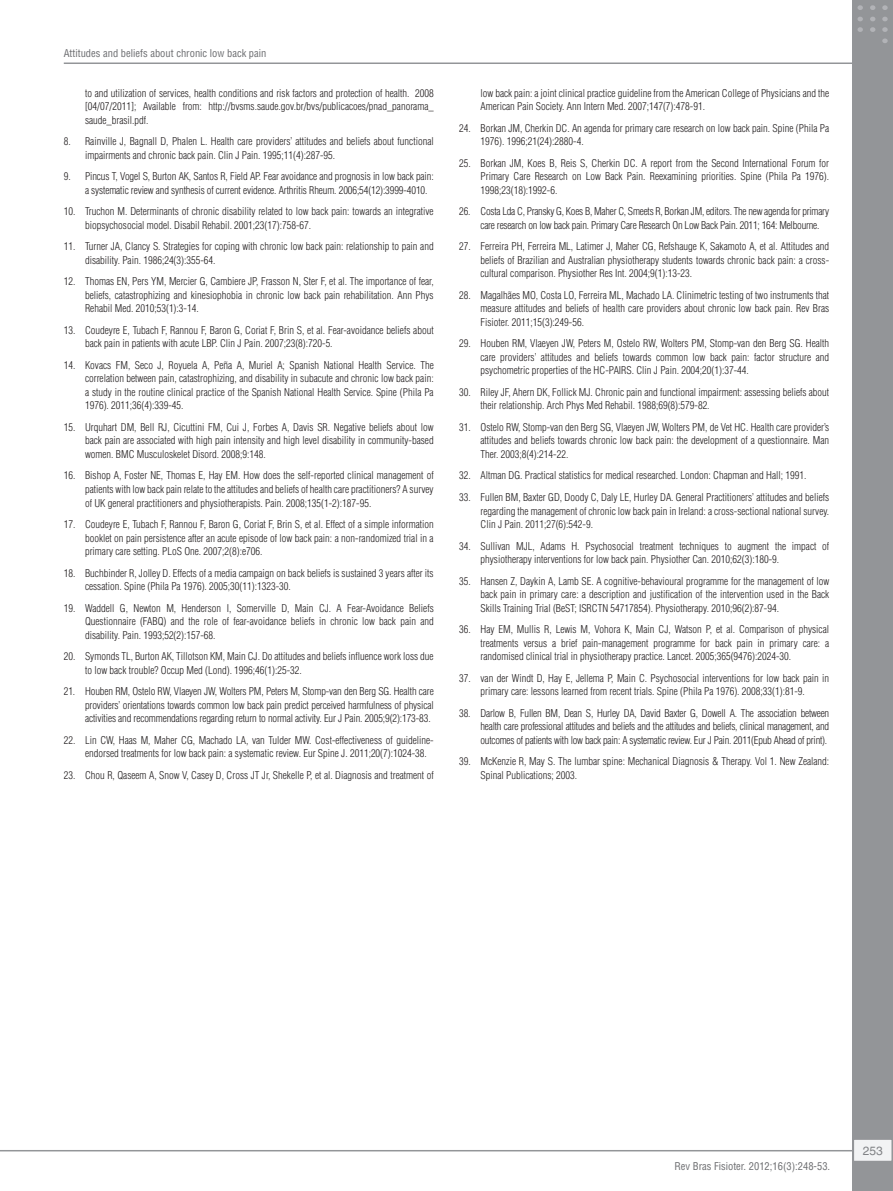
<style>
.page{position:relative;width:893px;height:1191px;background:#fff}
.page>*{position:absolute;margin:0;border:0;box-sizing:border-box;transform-origin:0 0}
.t1{font:12px "Helvetica LT Std";color:#808285}
.z05_4_referencias{font:300 condensed 10.5px/13.5px "Helvetica LT Std";color:#231f20;text-align:justify}
.z05_4_referencias-2{font:300 condensed 10.5px/13.5px "Helvetica LT Std";letter-spacing:-.02em;color:#231f20}
.t2{font:condensed 10.5px "Helvetica LT Std";color:#6c6d70}
</style>
<div class="page">
<hr style="left:0;top:1150px;width:879px;height:1px;background:#939598">
<hr style="left:64px;top:62px;width:810px;height:2px;background:#939598">
<div style="left:853px;top:0;width:40px;height:1191px;background:#939598"></div>
<div style="left:853px;top:1139px;width:39px;height:22px;background:#f2f3f4"></div>
<div style="left:853px;top:1138px;width:40px;height:24px;border:2px solid #939598"></div>
<svg style="left:857px;top:27px;width:6px;height:5px"></svg>
<svg style="left:857px;top:17px;width:6px;height:4px"></svg>
<svg style="left:857px;top:5px;width:6px;height:5px"></svg>
<svg style="left:870px;top:27px;width:5px;height:5px"></svg>
<svg style="left:870px;top:17px;width:5px;height:4px"></svg>
<svg style="left:870px;top:5px;width:5px;height:5px"></svg>
<svg style="left:882px;top:27px;width:6px;height:5px"></svg>
<svg style="left:882px;top:38px;width:6px;height:5px"></svg>
<svg style="left:882px;top:17px;width:6px;height:4px"></svg>
<svg style="left:882px;top:5px;width:6px;height:5px"></svg>
<p class="t2" style="left:64px;top:46px;width:204px">Attitudes and beliefs about chronic low back pain</p>
<p class="z05_4_referencias" style="left:85px;top:86px;width:350px">to and utilization of services, health conditions and risk factors and protection of health. 2008 [04/07/2011]; Available from: http://bvsms.saude.gov.br/bvs/publicacoes/pnad_panorama_ saude_brasil.pdf.</p>
<p class="z05_4_referencias" style="left:85px;top:135px;width:350px;text-indent:-21px">8. Rainville J, Bagnall D, Phalen L. Health care providers’ attitudes and beliefs about functional impairments and chronic back pain. Clin J Pain. 1995;11(4):287-95.</p>
<p class="z05_4_referencias" style="left:85px;top:170px;width:350px;text-indent:-21px">9. Pincus T, Vogel S, Burton AK, Santos R, Field AP. Fear avoidance and prognosis in low back pain: a systematic review and synthesis of current evidence. Arthritis Rheum. 2006;54(12):3999-4010.</p>
<p class="z05_4_referencias" style="left:85px;top:205px;width:350px;text-indent:-21px">10. Truchon M. Determinants of chronic disability related to low back pain: towards an integrative biopsychosocial model. Disabil Rehabil. 2001;23(17):758-67.</p>
<p class="z05_4_referencias" style="left:85px;top:240px;width:350px;text-indent:-21px">11. Turner JA, Clancy S. Strategies for coping with chronic low back pain: relationship to pain and disability. Pain. 1986;24(3):355-64.</p>
<p class="z05_4_referencias" style="left:85px;top:275px;width:350px;text-indent:-21px">12. Thomas EN, Pers YM, Mercier G, Cambiere JP, Frasson N, Ster F, et al. The importance of fear, beliefs, catastrophizing and kinesiophobia in chronic low back pain rehabilitation. Ann Phys Rehabil Med. 2010;53(1):3-14.</p>
<p class="z05_4_referencias" style="left:85px;top:323px;width:350px;text-indent:-21px">13. Coudeyre E, Tubach F, Rannou F, Baron G, Coriat F, Brin S, et al. Fear-avoidance beliefs about back pain in patients with acute LBP. Clin J Pain. 2007;23(8):720-5.</p>
<p class="z05_4_referencias" style="left:85px;top:358px;width:350px;text-indent:-21px">14. Kovacs FM, Seco J, Royuela A, Peña A, Muriel A; Spanish National Health Service. The correlation between pain, catastrophizing, and disability in subacute and chronic low back pain: a study in the routine clinical practice of the Spanish National Health Service. Spine (Phila Pa 1976). 2011;36(4):339-45.</p>
<p class="z05_4_referencias" style="left:85px;top:420px;width:350px;text-indent:-21px">15. Urquhart DM, Bell RJ, Cicuttini FM, Cui J, Forbes A, Davis SR. Negative beliefs about low back pain are associated with high pain intensity and high level disability in community-based women. BMC Musculoskelet Disord. 2008;9:148.</p>
<p class="z05_4_referencias" style="left:85px;top:469px;width:350px;text-indent:-21px">16. Bishop A, Foster NE, Thomas E, Hay EM. How does the self-reported clinical management of patients with low back pain relate to the attitudes and beliefs of health care practitioners? A survey of UK general practitioners and physiotherapists. Pain. 2008;135(1-2):187-95.</p>
<p class="z05_4_referencias" style="left:85px;top:517px;width:350px;text-indent:-21px">17. Coudeyre E, Tubach F, Rannou F, Baron G, Coriat F, Brin S, et al. Effect of a simple information booklet on pain persistence after an acute episode of low back pain: a non-randomized trial in a primary care setting. PLoS One. 2007;2(8):e706.</p>
<p class="z05_4_referencias" style="left:85px;top:566px;width:350px;text-indent:-21px">18. Buchbinder R, Jolley D. Effects of a media campaign on back beliefs is sustained 3 years after its cessation. Spine (Phila Pa 1976). 2005;30(11):1323-30.</p>
<p class="z05_4_referencias" style="left:85px;top:601px;width:350px;text-indent:-21px">19. Waddell G, Newton M, Henderson I, Somerville D, Main CJ. A Fear-Avoidance Beliefs Questionnaire (FABQ) and the role of fear-avoidance beliefs in chronic low back pain and disability. Pain. 1993;52(2):157-68.</p>
<p class="z05_4_referencias" style="left:85px;top:649px;width:350px;text-indent:-21px">20. Symonds TL, Burton AK, Tillotson KM, Main CJ. Do attitudes and beliefs influence work loss due to low back trouble? Occup Med (Lond). 1996;46(1):25-32.</p>
<p class="z05_4_referencias" style="left:85px;top:684px;width:350px;text-indent:-21px">21. Houben RM, Ostelo RW, Vlaeyen JW, Wolters PM, Peters M, Stomp-van den Berg SG. Health care providers’ orientations towards common low back pain predict perceived harmfulness of physical activities and recommendations regarding return to normal activity. Eur J Pain. 2005;9(2):173-83.</p>
<p class="z05_4_referencias" style="left:85px;top:733px;width:350px;text-indent:-21px">22. Lin CW, Haas M, Maher CG, Machado LA, van Tulder MW. Cost-effectiveness of guideline&shy;endorsed treatments for low back pain: a systematic review. Eur Spine J. 2011;20(7):1024-38.</p>
<p class="z05_4_referencias" style="left:64px;top:768px;width:371px">23. Chou R, Qaseem A, Snow V, Casey D, Cross JT Jr, Shekelle P, et al. Diagnosis and treatment of</p>
<p class="z05_4_referencias" style="left:480px;top:86px;width:350px">low back pain: a joint clinical practice guideline from the American College of Physicians and the<br>American Pain Society. Ann Intern Med. 2007;147(7):478-91.</p>
<p class="z05_4_referencias" style="left:480px;top:121px;width:350px;text-indent:-21px">24. Borkan JM, Cherkin DC. An agenda for primary care research on low back pain. Spine (Phila Pa<br>1976). 1996;21(24):2880-4.</p>
<p class="z05_4_referencias" style="left:480px;top:156px;width:350px;text-indent:-21px">25. Borkan JM, Koes B, Reis S, Cherkin DC. A report from the Second International Forum for Primary Care Research on Low Back Pain. Reexamining priorities. Spine (Phila Pa 1976).<br>1998;23(18):1992-6.</p>
<p class="z05_4_referencias-2" style="left:480px;top:205px;width:350px;text-indent:-21px">26. Costa Lda C, Pransky G, Koes B, Maher C, Smeets R, Borkan JM, editors. The new agenda for primary care research on low back pain. Primary Care Research On Low Back Pain. 2011; 164: Melbourne.</p>
<p class="z05_4_referencias" style="left:480px;top:240px;width:350px;text-indent:-21px">27. Ferreira PH, Ferreira ML, Latimer J, Maher CG, Refshauge K, Sakamoto A, et al. Attitudes and beliefs of Brazilian and Australian physiotherapy students towards chronic back pain: a cross&shy;cultural comparison. Physiother Res Int. 2004;9(1):13-23.</p>
<p class="z05_4_referencias" style="left:480px;top:288px;width:350px;text-indent:-21px">28. Magalhães MO, Costa LO, Ferreira ML, Machado LA. Clinimetric testing of two instruments that measure attitudes and beliefs of health care providers about chronic low back pain. Rev Bras Fisioter. 2011;15(3):249-56.</p>
<p class="z05_4_referencias" style="left:480px;top:337px;width:350px;text-indent:-21px">29. Houben RM, Vlaeyen JW, Peters M, Ostelo RW, Wolters PM, Stomp-van den Berg SG. Health care providers’ attitudes and beliefs towards common low back pain: factor structure and psychometric properties of the HC-PAIRS. Clin J Pain. 2004;20(1):37-44.</p>
<p class="z05_4_referencias" style="left:480px;top:385px;width:350px;text-indent:-21px">30. Riley JF, Ahern DK, Follick MJ. Chronic pain and functional impairment: assessing beliefs about their relationship. Arch Phys Med Rehabil. 1988;69(8):579-82.</p>
<p class="z05_4_referencias" style="left:480px;top:420px;width:350px;text-indent:-21px">31. Ostelo RW, Stomp-van den Berg SG, Vlaeyen JW, Wolters PM, de Vet HC. Health care provider’s attitudes and beliefs towards chronic low back pain: the development of a questionnaire. Man Ther. 2003;8(4):214-22.</p>
<p class="z05_4_referencias" style="left:459px;top:469px;width:349px">32. Altman DG. Practical statistics for medical researched. London: Chapman and Hall; 1991.</p>
<p class="z05_4_referencias" style="left:480px;top:490px;width:350px;text-indent:-21px">33. Fullen BM, Baxter GD, Doody C, Daly LE, Hurley DA. General Practitioners’ attitudes and beliefs regarding the management of chronic low back pain in Ireland: a cross-sectional national survey.<br>Clin J Pain. 2011;27(6):542-9.</p>
<p class="z05_4_referencias" style="left:480px;top:539px;width:350px;text-indent:-21px">34. Sullivan MJL, Adams H. Psychosocial treatment techniques to augment the impact of physiotherapy interventions for low back pain. Physiother Can. 2010;62(3):180-9.</p>
<p class="z05_4_referencias" style="left:480px;top:574px;width:350px;text-indent:-21px">35. Hansen Z, Daykin A, Lamb SE. A cognitive-behavioural programme for the management of low back pain in primary care: a description and justification of the intervention used in the Back Skills Training Trial (BeST; ISRCTN 54717854). Physiotherapy. 2010;96(2):87-94.</p>
<p class="z05_4_referencias" style="left:480px;top:622px;width:350px;text-indent:-21px">36. Hay EM, Mullis R, Lewis M, Vohora K, Main CJ, Watson P, et al. Comparison of physical treatments versus a brief pain-management programme for back pain in primary care: a randomised clinical trial in physiotherapy practice. Lancet. 2005;365(9476):2024-30.</p>
<p class="z05_4_referencias" style="left:459px;top:671px;width:371px;text-align:center">37. van der Windt D, Hay E, Jellema P, Main C. Psychosocial interventions for low back pain in primary care: lessons learned from recent trials. Spine (Phila Pa 1976). 2008;33(1):81-9.</p>
<p class="z05_4_referencias" style="left:480px;top:706px;width:350px;text-indent:-21px">38. Darlow B, Fullen BM, Dean S, Hurley DA, David Baxter G, Dowell A. The association between health care professional attitudes and beliefs and the attitudes and beliefs, clinical management, and outcomes of patients with low back pain: A systematic review. Eur J Pain. 2011(Epub Ahead of print).</p>
<p class="z05_4_referencias" style="left:480px;top:754px;width:350px;text-indent:-21px">39. McKenzie R, May S. The lumbar spine: Mechanical Diagnosis &amp; Therapy. Vol 1. New Zealand:<br>Spinal Publications; 2003.</p>
<p class="t2" style="left:674px;top:1160px;width:157px">Rev Bras Fisioter. 2012;16(3):248-53.</p>
<p class="t1" style="left:863px;top:1143px;width:22px">253</p>
</div>
